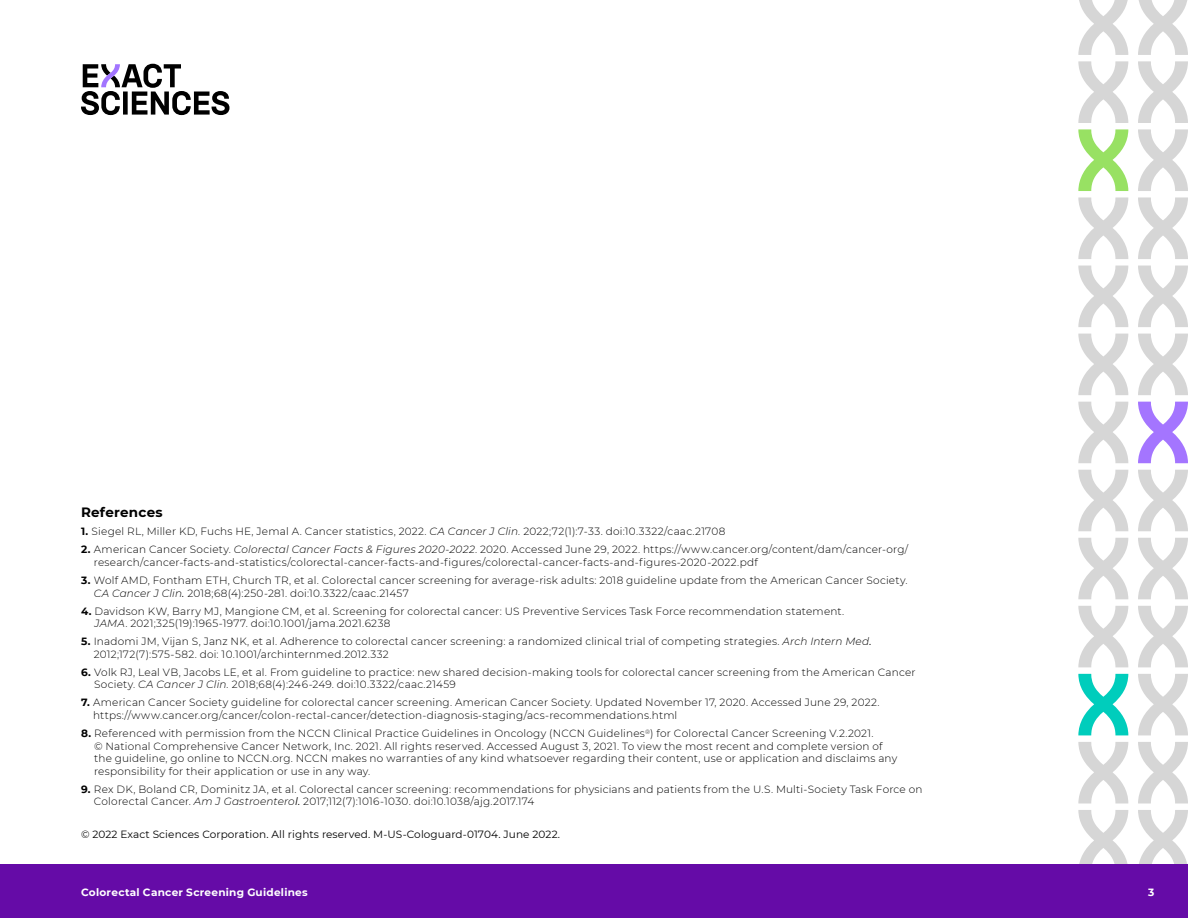
<style>
.page{position:relative;width:1188px;height:918px;background:#fff}
.page>*{position:absolute;margin:0;border:0;box-sizing:border-box;transform-origin:0 0}
.ES_Copy{font:700 13.5px "Montserrat";letter-spacing:.015em;color:#000}
.ES_References{font:300 10.5px/12.6px "Montserrat";letter-spacing:.02em;color:#000}
.ES_Signoff{font:10.5px "Montserrat";letter-spacing:.01em;color:#000}
.t1{font:700 10.5px "Montserrat";letter-spacing:.025em;color:#fff}
.s1{font-weight:700}
.s2{font-style:italic}
.s3{font-weight:400;font-style:italic}
</style>
<div class="page">
<svg style="left:1078px;top:470px;width:50px;height:61px"></svg>
<svg style="left:1078px;top:197px;width:50px;height:62px"></svg>
<svg style="left:1078px;top:402px;width:50px;height:61px"></svg>
<svg style="left:1078px;top:129px;width:50px;height:62px"></svg>
<svg style="left:1078px;top:61px;width:50px;height:62px"></svg>
<svg style="left:1078px;top:606px;width:50px;height:61px"></svg>
<svg style="left:1078px;top:334px;width:50px;height:61px"></svg>
<svg style="left:1078px;top:538px;width:50px;height:61px"></svg>
<svg style="left:1078px;top:266px;width:50px;height:61px"></svg>
<svg style="left:1078px;top:742px;width:50px;height:61px"></svg>
<svg style="left:1078px;top:674px;width:50px;height:61px"></svg>
<svg style="left:1078px;top:810px;width:50px;height:54px"></svg>
<svg style="left:1138px;top:470px;width:50px;height:61px"></svg>
<svg style="left:1138px;top:197px;width:50px;height:62px"></svg>
<svg style="left:1138px;top:402px;width:50px;height:61px"></svg>
<svg style="left:1138px;top:129px;width:50px;height:62px"></svg>
<svg style="left:1138px;top:61px;width:50px;height:62px"></svg>
<svg style="left:1078px;top:0;width:50px;height:55px"></svg>
<svg style="left:1138px;top:334px;width:50px;height:61px"></svg>
<svg style="left:1138px;top:0;width:50px;height:55px"></svg>
<svg style="left:1138px;top:606px;width:50px;height:61px"></svg>
<svg style="left:1138px;top:538px;width:50px;height:61px"></svg>
<svg style="left:1138px;top:266px;width:50px;height:61px"></svg>
<svg style="left:1138px;top:742px;width:50px;height:61px"></svg>
<svg style="left:1138px;top:674px;width:50px;height:61px"></svg>
<svg style="left:1138px;top:810px;width:50px;height:54px"></svg>
<div style="left:0;top:864px;width:1188px;height:54px;background:#650ba7"></div>
<svg style="left:81px;top:64px;width:149px;height:51px"></svg>
<p class="ES_Copy" style="left:81px;top:503px;width:83px">References</p>
<p class="ES_References" style="left:81px;top:525px;width:646px"><span class="s1">1.</span> Siegel RL, Miller KD, Fuchs HE, Jemal A. Cancer statistics, 2022. <span class="s2">CA Cancer J Clin.</span> 2022;72(1):7-33. doi:10.3322/caac.21708</p>
<p class="ES_References" style="left:94px;top:543px;width:816px;text-indent:-13px"><span class="s1">2.</span> American Cancer Society. <span class="s2">Colorectal Cancer Facts &amp; Figures 2020-2022</span>. 2020. Accessed June 29, 2022. https://www.cancer.org/content/dam/cancer-org/ research/cancer-facts-and-statistics/colorectal-cancer-facts-and-figures/colorectal-cancer-facts-and-figures-2020-2022.pdf</p>
<p class="ES_References" style="left:94px;top:574px;width:815px;text-indent:-13px"><span class="s1">3.</span> Wolf AMD, Fontham ETH, Church TR, et al. Colorectal cancer screening for average‐risk adults: 2018 guideline update from the American Cancer Society.<br><span class="s2">CA Cancer J Clin</span><span class="s3">.</span> 2018;68(4):250-281. doi:10.3322/caac.21457</p>
<p class="ES_References" style="left:95px;top:604px;width:751px;text-indent:-14px"><span class="s1">4.</span> Davidson KW, Barry MJ, Mangione CM, et al. Screening for colorectal cancer: US Preventive Services Task Force recommendation statement.<br><span class="s2">JAMA</span>. 2021;325(19):1965-1977. doi:10.1001/jama.2021.6238</p>
<p class="ES_References" style="left:94px;top:635px;width:779px;text-indent:-13px"><span class="s1">5.</span> Inadomi JM, Vijan S, Janz NK, et al. Adherence to colorectal cancer screening: a randomized clinical trial of competing strategies. <span class="s2">Arch Intern Med</span><span class="s3">.<br></span>2012;172(7):575-582. doi: 10.1001/archinternmed.2012.332</p>
<p class="ES_References" style="left:94px;top:665px;width:823px;text-indent:-13px"><span class="s1">6.</span> Volk RJ, Leal VB, Jacobs LE, et al. From guideline to practice: new shared decision-making tools for colorectal cancer screening from the American Cancer<br>Society. <span class="s2">CA Cancer J Clin.</span> 2018;68(4):246-249. doi:10.3322/caac.21459</p>
<p class="ES_References" style="left:93px;top:696px;width:788px;text-indent:-12px"><span class="s1">7.</span> American Cancer Society guideline for colorectal cancer screening. American Cancer Society. Updated November 17, 2020. Accessed June 29, 2022. https://www.cancer.org/cancer/colon-rectal-cancer/detection-diagnosis-staging/acs-recommendations.html</p>
<p class="ES_References" style="left:94px;top:727px;width:805px;text-indent:-13px"><span class="s1">8.</span> Referenced with permission from the NCCN Clinical Practice Guidelines in Oncology (NCCN Guidelines<sup>®</sup>) for Colorectal Cancer Screening V.2.2021.<br>© National Comprehensive Cancer Network, Inc. 2021. All rights reserved. Accessed August 3, 2021. To view the most recent and complete version of the guideline, go online to NCCN.org. NCCN makes no warranties of any kind whatsoever regarding their content, use or application and disclaims any responsibility for their application or use in any way.</p>
<p class="ES_References" style="left:94px;top:782px;width:830px;text-indent:-13px"><span class="s1">9.</span> Rex DK, Boland CR, Dominitz JA, et al. Colorectal cancer screening: recommendations for physicians and patients from the U.S. Multi-Society Task Force on<br>Colorectal Cancer. <span class="s2">Am J Gastroentero</span><span class="s3">l.</span> 2017;112(7):1016-1030. doi:10.1038/ajg.2017.174</p>
<p class="ES_Signoff" style="left:81px;top:827px;width:481px">© 2022 Exact Sciences Corporation. All rights reserved. M-US-Cologuard-01704. June 2022.</p>
<p class="t1" style="left:81px;top:885px;width:228px">Colorectal Cancer Screening Guidelines</p>
<p class="t1" style="left:1148px;top:885px;width:8px">3</p>
</div>
